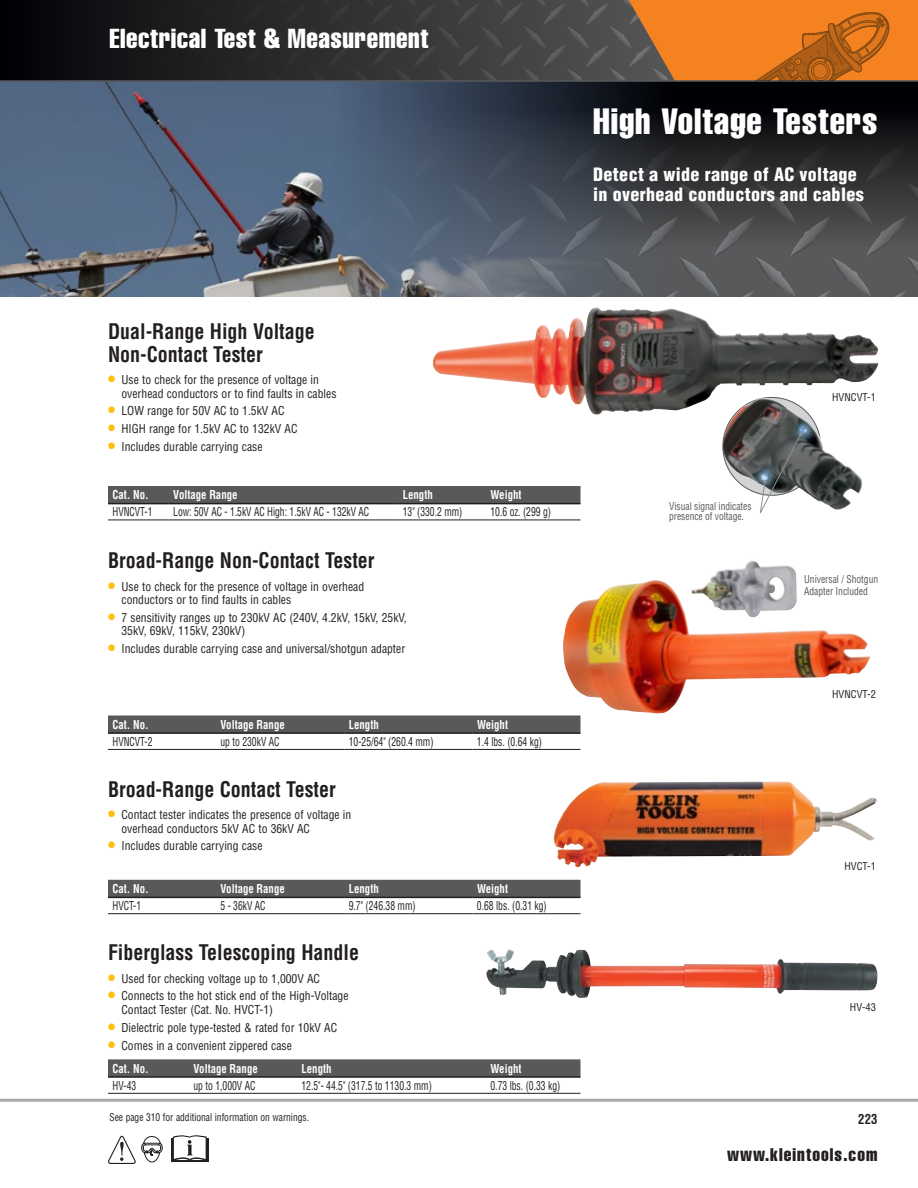
<style>
.page{position:relative;width:918px;height:1188px;background:#fff}
.page>*{position:absolute;margin:0;border:0;box-sizing:border-box;transform-origin:0 0}
.t1{font:36px "Helvetica LT Std Comp";letter-spacing:.025em;color:#fff}
.t2{font:27px "Helvetica LT Std Comp";letter-spacing:.02em;color:#fff}
.t3{font:700 condensed 21px/22.5px "Helvetica LT Std";color:#231f20;scale:.95 1}
.t4{font:900 condensed 18px/20.2px "Helvetica LT Std";letter-spacing:.02em;color:#fff}
.t5{font:18px "Helvetica LT Std Comp";letter-spacing:.06em;color:#231f20}
.t6{font:700 condensed 13.5px "Helvetica LT Std";color:#262324;scale:.95 1}
.t7{font:condensed 12px/13.5px "Helvetica LT Std";color:#231f20}
.t8{font:condensed 12px "Helvetica LT Std";color:#231f20;scale:.8 1}
.t9{font:700 condensed 12px "Helvetica LT Std";color:#fff;scale:.9 1}
.t10{font:condensed 10.65px/12.3px "Helvetica LT Std";color:#58595b;scale:.9 1}
.t11{font:condensed 10.5px "Helvetica LT Std";color:#231f20;scale:.9 1}
.t12{font:condensed 10.5px/10.5px "Helvetica LT Std";color:#58595b;scale:.9 1}
.t13{font:condensed 10.5px "Helvetica LT Std";color:#231f20}
.s1{font-size:21.9px;color:#fec00f}
</style>
<div class="page">
<img style="left:432px;top:307px;width:446px;height:108px">
<img style="left:563px;top:580px;width:307px;height:134px">
<div style="left:816px;top:392px;width:62px;height:25px;background:#fff"></div>
<div style="left:816px;top:689px;width:62px;height:25px;background:#fff"></div>
<img style="left:554px;top:781px;width:324px;height:86px">
<img style="left:486px;top:949px;width:392px;height:49px">
<img style="left:691px;top:560px;width:106px;height:57px">
<div style="left:108px;top:486px;width:472px;height:17px;background:#58595b"></div>
<hr style="left:108px;top:520px;width:61px;height:1px;background:#231f20">
<hr style="left:169px;top:520px;width:229px;height:1px;background:#231f20">
<hr style="left:398px;top:520px;width:88px;height:1px;background:#231f20">
<hr style="left:486px;top:520px;width:94px;height:1px;background:#231f20">
<hr style="left:108px;top:503px;width:61px;height:1px;background:#231f20">
<hr style="left:169px;top:503px;width:229px;height:1px;background:#231f20">
<hr style="left:398px;top:503px;width:88px;height:1px;background:#231f20">
<hr style="left:486px;top:503px;width:94px;height:1px;background:#231f20">
<div style="left:108px;top:716px;width:472px;height:16px;background:#58595b"></div>
<hr style="left:108px;top:749px;width:108px;height:1px;background:#231f20">
<hr style="left:216px;top:749px;width:128px;height:1px;background:#231f20">
<hr style="left:344px;top:749px;width:128px;height:1px;background:#231f20">
<hr style="left:472px;top:749px;width:108px;height:1px;background:#231f20">
<hr style="left:108px;top:732px;width:108px;height:2px;background:#231f20">
<hr style="left:216px;top:732px;width:128px;height:2px;background:#231f20">
<hr style="left:344px;top:732px;width:128px;height:2px;background:#231f20">
<hr style="left:472px;top:732px;width:108px;height:2px;background:#231f20">
<div style="left:108px;top:880px;width:472px;height:17px;background:#58595b"></div>
<hr style="left:108px;top:913px;width:108px;height:1px;background:#231f20">
<hr style="left:216px;top:913px;width:128px;height:1px;background:#231f20">
<hr style="left:344px;top:913px;width:128px;height:1px;background:#231f20">
<hr style="left:472px;top:913px;width:108px;height:1px;background:#231f20">
<hr style="left:108px;top:897px;width:108px;height:1px;background:#231f20">
<hr style="left:216px;top:897px;width:128px;height:1px;background:#231f20">
<hr style="left:344px;top:897px;width:128px;height:1px;background:#231f20">
<hr style="left:472px;top:897px;width:108px;height:1px;background:#231f20">
<div style="left:108px;top:1059px;width:472px;height:17px;background:#58595b"></div>
<hr style="left:108px;top:1093px;width:81px;height:1px;background:#231f20">
<hr style="left:189px;top:1093px;width:108px;height:1px;background:#231f20">
<hr style="left:297px;top:1093px;width:189px;height:1px;background:#231f20">
<hr style="left:486px;top:1093px;width:94px;height:1px;background:#231f20">
<hr style="left:108px;top:1076px;width:81px;height:2px;background:#231f20">
<hr style="left:189px;top:1076px;width:108px;height:2px;background:#231f20">
<hr style="left:297px;top:1076px;width:189px;height:2px;background:#231f20">
<hr style="left:486px;top:1076px;width:94px;height:2px;background:#231f20">
<div style="left:816px;top:861px;width:62px;height:25px;background:#fff"></div>
<img style="left:823px;top:450px;width:39px;height:60px">
<svg style="left:721px;top:395px;width:102px;height:119px"></svg>
<img style="left:514px;top:82px;width:404px;height:215px">
<img style="left:0;top:82px;width:514px;height:215px">
<svg style="left:108px;top:1136px;width:55px;height:28px"></svg>
<div style="left:594px;top:0;width:324px;height:81px;background:#f58220"></div>
<svg style="left:0;top:0;width:675px;height:80px;background:#34302f"></svg>
<hr style="left:0;top:1099px;width:918px;height:3px;background:#a7a9ac">
<hr style="left:0;top:80px;width:918px;height:2px;background:#58595b">
<svg style="left:735px;top:12px;width:167px;height:70px"></svg>
<div style="left:171px;top:1138px;width:37px;height:23px;background:#231f20"></div>
<svg style="left:173px;top:1135px;width:34px;height:25px"></svg>
<h2 class="t2" style="left:110px;top:21px;width:320px">Electrical Test &amp; Measurement</h2>
<h1 class="t1" style="left:593px;top:98px;width:286px">High Voltage Testers</h1>
<h3 class="t4" style="left:593px;top:164px;width:272px">Detect a wide range of AC voltage in overhead conductors and cables</h3>
<h3 class="t3" style="left:108px;top:320px;width:219px">Dual-Range High Voltage<br>Non-Contact Tester</h3>
<p class="t7" style="left:122px;top:373px;width:217px;text-indent:-14px"><span class="s1">•</span> Use to check for the presence of voltage in overhead conductors or to find faults in cables</p>
<p class="t7" style="left:108px;top:404px;width:178px"><span class="s1">•</span> LOW range for 50V AC to 1.5kV AC</p>
<p class="t7" style="left:108px;top:422px;width:191px"><span class="s1">•</span> HIGH range for 1.5kV AC to 132kV AC</p>
<p class="t7" style="left:108px;top:440px;width:156px"><span class="s1">•</span> Includes durable carrying case</p>
<p class="t9" style="left:113px;top:487px;width:42px">Cat. No.</p>
<p class="t9" style="left:173px;top:487px;width:73px">Voltage Range</p>
<p class="t9" style="left:403px;top:487px;width:35px">Length</p>
<p class="t9" style="left:491px;top:487px;width:36px">Weight</p>
<p class="t8" style="left:112px;top:504px;width:52px">HVNCVT-1</p>
<p class="t8" style="left:173px;top:504px;width:247px">Low: 50V AC - 1.5kV AC High: 1.5kV AC - 132kV AC</p>
<p class="t8" style="left:403px;top:504px;width:76px">13" (330.2 mm)</p>
<p class="t8" style="left:490px;top:504px;width:77px">10.6 oz. (299 g)</p>
<h3 class="t3" style="left:108px;top:549px;width:282px">Broad-Range Non-Contact Tester</h3>
<p class="t7" style="left:122px;top:579px;width:244px;text-indent:-14px"><span class="s1">•</span> Use to check for the presence of voltage in overhead conductors or to find faults in cables</p>
<p class="t7" style="left:122px;top:611px;width:287px;text-indent:-14px"><span class="s1">•</span> 7 sensitivity ranges up to 230kV AC (240V, 4.2kV, 15kV, 25kV,<br>35kV, 69kV, 115kV, 230kV)</p>
<p class="t7" style="left:108px;top:642px;width:299px"><span class="s1">•</span> Includes durable carrying case and universal/shotgun adapter</p>
<p class="t9" style="left:113px;top:717px;width:42px">Cat. No.</p>
<p class="t9" style="left:221px;top:717px;width:73px">Voltage Range</p>
<p class="t9" style="left:349px;top:717px;width:35px">Length</p>
<p class="t9" style="left:477px;top:717px;width:36px">Weight</p>
<p class="t8" style="left:112px;top:734px;width:52px">HVNCVT-2</p>
<p class="t8" style="left:220px;top:734px;width:75px">up to 230kV AC</p>
<p class="t8" style="left:349px;top:734px;width:107px">10-25/64" (260.4 mm)</p>
<p class="t8" style="left:477px;top:734px;width:83px">1.4 lbs. (0.64 kg)</p>
<h3 class="t3" style="left:108px;top:778px;width:241px">Broad-Range Contact Tester</h3>
<p class="t7" style="left:122px;top:808px;width:231px;text-indent:-14px"><span class="s1">•</span> Contact tester indicates the presence of voltage in overhead conductors 5kV AC to 36kV AC</p>
<p class="t7" style="left:108px;top:839px;width:156px"><span class="s1">•</span> Includes durable carrying case</p>
<p class="t9" style="left:113px;top:881px;width:42px">Cat. No.</p>
<p class="t9" style="left:221px;top:881px;width:73px">Voltage Range</p>
<p class="t9" style="left:349px;top:881px;width:35px">Length</p>
<p class="t9" style="left:477px;top:881px;width:36px">Weight</p>
<p class="t8" style="left:112px;top:898px;width:38px">HVCT-1</p>
<p class="t8" style="left:220px;top:898px;width:58px">5 - 36kV AC</p>
<p class="t8" style="left:349px;top:898px;width:85px">9.7" (246.38 mm)</p>
<p class="t8" style="left:477px;top:898px;width:89px">0.68 lbs. (0.31 kg)</p>
<h3 class="t3" style="left:108px;top:941px;width:266px">Fiberglass Telescoping Handle</h3>
<p class="t7" style="left:108px;top:971px;width:214px"><span class="s1">•</span> Used for checking voltage up to 1,000V AC</p>
<p class="t7" style="left:122px;top:989px;width:229px;text-indent:-14px"><span class="s1">•</span> Connects to the hot stick end of the High-Voltage<br>Contact Tester (Cat. No. HVCT-1)</p>
<p class="t7" style="left:108px;top:1020px;width:231px"><span class="s1">•</span> Dielectric pole type-tested &amp; rated for 10kV AC</p>
<p class="t7" style="left:108px;top:1038px;width:185px"><span class="s1">•</span> Comes in a convenient zippered case</p>
<p class="t9" style="left:113px;top:1061px;width:42px">Cat. No.</p>
<p class="t9" style="left:194px;top:1061px;width:73px">Voltage Range</p>
<p class="t9" style="left:302px;top:1061px;width:35px">Length</p>
<p class="t9" style="left:491px;top:1061px;width:36px">Weight</p>
<p class="t8" style="left:112px;top:1078px;width:31px">HV-43</p>
<p class="t8" style="left:194px;top:1078px;width:79px">up to 1,000V AC</p>
<p class="t8" style="left:302px;top:1078px;width:164px">12.5"- 44.5" (317.5 to 1130.3 mm)</p>
<p class="t8" style="left:490px;top:1078px;width:89px">0.73 lbs. (0.33 kg)</p>
<p class="t11" style="left:110px;top:1111px;width:223px">See page 310 for additional information on warnings.</p>
<p class="t12" style="left:669px;top:500px;width:93px">Visual signal indicates presence of voltage.</p>
<p class="t13" style="left:832px;top:390px;width:45px">HVNCVT-1</p>
<p class="t10" style="left:804px;top:573px;width:84px">Universal / Shotgun<br>Adapter Included</p>
<p class="t13" style="left:832px;top:688px;width:45px">HVNCVT-2</p>
<p class="t13" style="left:844px;top:859px;width:33px">HVCT-1</p>
<p class="t13" style="left:850px;top:1000px;width:28px">HV-43</p>
<p class="t6" style="left:858px;top:1110px;width:22px">223</p>
<h3 class="t5" style="left:727px;top:1143px;width:152px">www.kleintools.com</h3>
</div>
